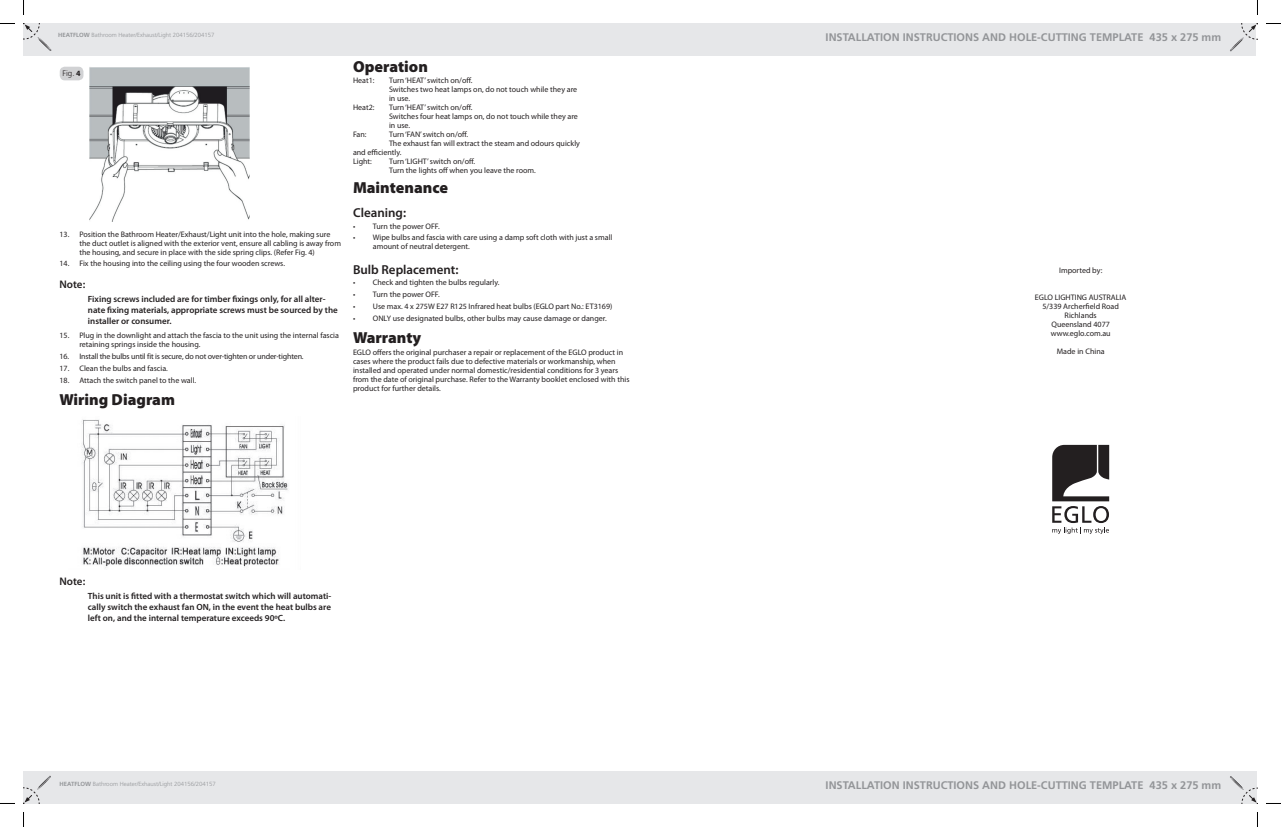
<style>
.page{position:relative;width:1281px;height:827px;background:#fff}
.page>*{position:absolute;margin:0;border:0;box-sizing:border-box;transform-origin:0 0}
.t1{font:900 16px "Myriad Pro";color:#231f20}
.t2{font:600 13px "Myriad Pro";color:#231f20}
.t3{font:700 11px "Frutiger";color:#939598}
.t4{font:600 11px "Myriad Pro";color:#231f20}
.t5{font:600 9px/11px "Myriad Pro";color:#231f20}
.t6{font:8px/9px "Myriad Pro";color:#231f20}
.t7{font:8px "Myriad Pro";letter-spacing:-.02em;color:#231f20}
.t8{font:300 8px "Frutiger";color:#231f20}
.t9{font:300 6px "Frutiger";color:#939598}
.s1{font-weight:700}
.s2{font-family:"Myriad Pro";font-weight:700}
</style>
<div class="page">
<div style="left:24px;top:771px;width:1233px;height:32px;background:#e6e7e9"></div>
<div style="left:24px;top:23px;width:1232px;height:33px;background:#e6e7e9"></div>
<svg style="left:1229px;top:776px;width:28px;height:28px"></svg>
<svg style="left:24px;top:775px;width:27px;height:29px"></svg>
<svg style="left:1230px;top:23px;width:27px;height:28px"></svg>
<svg style="left:24px;top:23px;width:27px;height:28px"></svg>
<img style="left:90px;top:67px;width:160px;height:154px">
<div style="left:60px;top:67px;width:23px;height:13px;background:#d1d2d4;border-radius:5px"></div>
<img style="left:82px;top:419px;width:207px;height:149px">
<svg style="left:1052px;top:445px;width:56px;height:89px"></svg>
<svg style="left:0;top:23px;width:15px;height:1px"></svg>
<svg style="left:1266px;top:23px;width:14px;height:1px"></svg>
<svg style="left:0;top:803px;width:15px;height:1px"></svg>
<svg style="left:1266px;top:803px;width:14px;height:1px"></svg>
<svg style="left:23px;top:0;width:1px;height:15px"></svg>
<svg style="left:23px;top:812px;width:1px;height:15px"></svg>
<p class="t9" style="left:58px;top:33px;width:158px"><span class="s1">HEATFLOW</span> Bathroom Heater/Exhaust/Light 204156/204157</p>
<p class="t8" style="left:63px;top:70px;width:20px">Fig. <span class="s2">4</span></p>
<p class="t6" style="left:79px;top:230px;width:263px;text-indent:-20px">13. Position the Bathroom Heater/Exhaust/Light unit into the hole, making sure the duct outlet is aligned with the exterior vent, ensure all cabling is away from the housing, and secure in place with the side spring clips. (Refer Fig. 4)</p>
<p class="t6" style="left:60px;top:260px;width:227px">14. Fix the housing into the ceiling using the four wooden screws.</p>
<h3 class="t4" style="left:60px;top:280px;width:27px">Note:</h3>
<p class="t5" style="left:88px;top:294px;width:251px">Fixing screws included are for timber fixings only, for all alter&shy;nate fixing materials, appropriate screws must be sourced by the installer or consumer.</p>
<p class="t6" style="left:79px;top:332px;width:261px;text-indent:-20px">15. Plug in the downlight and attach the fascia to the unit using the internal fascia retaining springs inside the housing.</p>
<p class="t7" style="left:60px;top:353px;width:245px">16. Install the bulbs until fit is secure, do not over-tighten or under-tighten.</p>
<p class="t6" style="left:60px;top:364px;width:110px">17. Clean the bulbs and fascia.</p>
<p class="t6" style="left:60px;top:376px;width:138px">18. Attach the switch panel to the wall.</p>
<h1 class="t1" style="left:60px;top:393px;width:117px">Wiring Diagram</h1>
<h1 class="t1" style="left:353px;top:60px;width:76px">Operation</h1>
<p class="t6" style="left:353px;top:77px;width:23px">Heat1:</p>
<p class="t6" style="left:389px;top:77px;width:190px">Turn ‘HEAT’ switch on/off.<br>Switches two heat lamps on, do not touch while they are in use.</p>
<p class="t6" style="left:353px;top:104px;width:23px">Heat2:</p>
<p class="t6" style="left:389px;top:104px;width:190px">Turn ‘HEAT’ switch on/off.<br>Switches four heat lamps on, do not touch while they are in use.</p>
<p class="t6" style="left:353px;top:131px;width:15px">Fan:</p>
<p class="t6" style="left:389px;top:131px;width:81px">Turn ‘FAN’ switch on/off.</p>
<p class="t6" style="left:389px;top:140px;width:192px">The exhaust fan will extract the steam and odours quickly</p>
<p class="t6" style="left:353px;top:149px;width:50px">and efficiently.</p>
<p class="t6" style="left:353px;top:158px;width:20px">Light:</p>
<p class="t6" style="left:389px;top:158px;width:148px">Turn ‘LIGHT’ switch on/off.<br>Turn the lights off when you leave the room.</p>
<h1 class="t1" style="left:353px;top:181px;width:96px">Maintenance</h1>
<h2 class="t2" style="left:353px;top:207px;width:55px">Cleaning:</h2>
<p class="t6" style="left:353px;top:222px;width:88px">• Turn the power OFF.</p>
<p class="t6" style="left:373px;top:234px;width:241px;text-indent:-20px">• Wipe bulbs and fascia with care using a damp soft cloth with just a small amount of neutral detergent.</p>
<h2 class="t2" style="left:353px;top:264px;width:107px">Bulb Replacement:</h2>
<p class="t6" style="left:353px;top:279px;width:148px">• Check and tighten the bulbs regularly.</p>
<p class="t6" style="left:353px;top:291px;width:88px">• Turn the power OFF.</p>
<p class="t6" style="left:353px;top:302px;width:261px">• Use max. 4 x 275W E27 R125 Infrared heat bulbs (EGLO part No.: ET3169)</p>
<p class="t6" style="left:353px;top:314px;width:255px">• ONLY use designated bulbs, other bulbs may cause damage or danger.</p>
<h1 class="t1" style="left:353px;top:331px;width:70px">Warranty</h1>
<p class="t6" style="left:353px;top:348px;width:278px">EGLO offers the original purchaser a repair or replacement of the EGLO product in cases where the product fails due to defective materials or workmanship, when installed and operated under normal domestic/residential conditions for 3 years from the date of original purchase. Refer to the Warranty booklet enclosed with this product for further details.</p>
<h3 class="t4" style="left:60px;top:577px;width:27px">Note:</h3>
<p class="t5" style="left:88px;top:591px;width:245px;text-align:justify">This unit is fitted with a thermostat switch which will automati&shy;cally switch the exhaust fan ON, in the event the heat bulbs are left on, and the internal temperature exceeds 90ºC.</p>
<p class="t9" style="left:60px;top:781px;width:158px"><span class="s1">HEATFLOW</span> Bathroom Heater/Exhaust/Light 204156/204157</p>
<h3 class="t3" style="left:825px;top:31px;width:397px">INSTALLATION INSTRUCTIONS AND HOLE-CUTTING TEMPLATE 435 x 275 mm</h3>
<p class="t6" style="left:1058px;top:266px;width:45px">Imported by:</p>
<p class="t6" style="left:1034px;top:293px;width:93px;text-align:center">EGLO LIGHTING AUSTRALIA<br>5/339 Archerfield Road<br>Richlands<br>Queensland 4077 www.eglo.com.au</p>
<p class="t6" style="left:1056px;top:347px;width:49px">Made in China</p>
<h3 class="t3" style="left:825px;top:779px;width:397px">INSTALLATION INSTRUCTIONS AND HOLE-CUTTING TEMPLATE 435 x 275 mm</h3>
</div>
